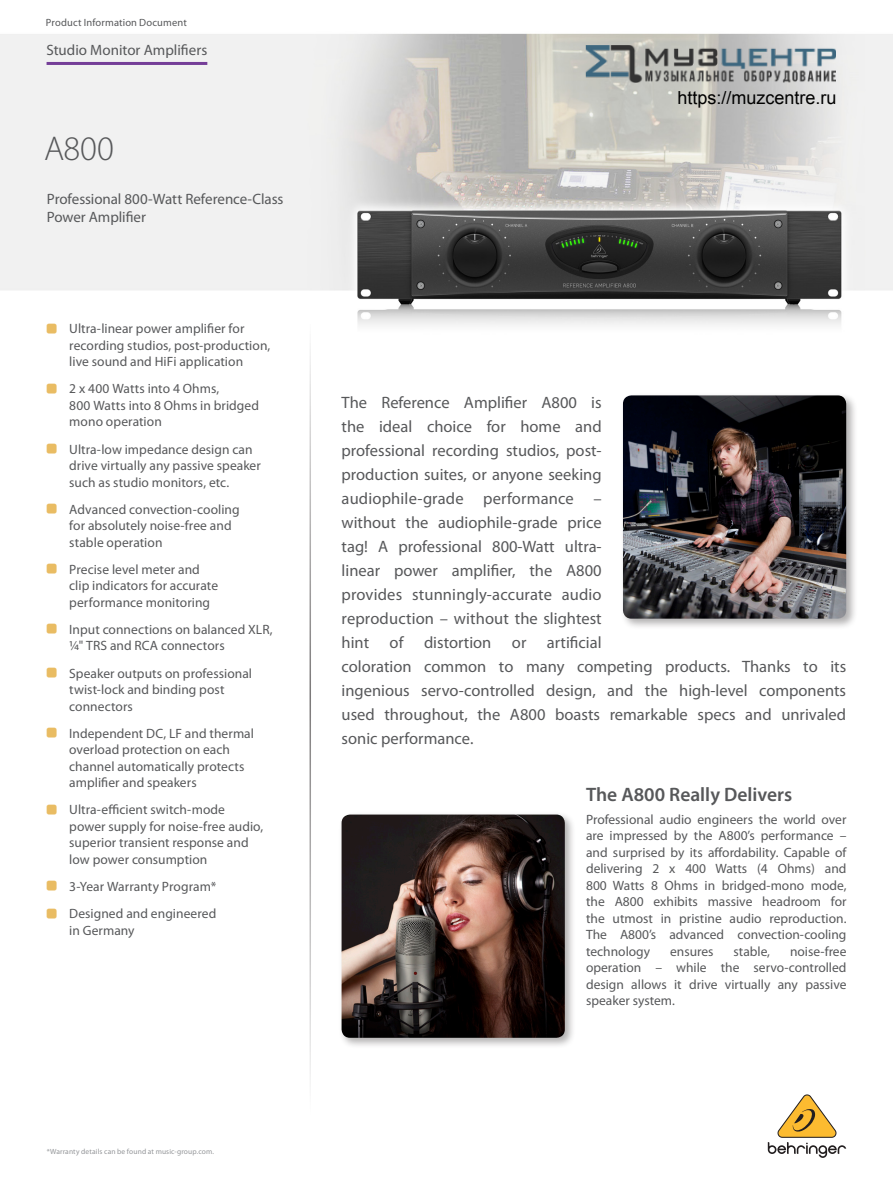
<style>
.page{position:relative;width:893px;height:1188px;background:#fff}
.page>*{position:absolute;margin:0;border:0;box-sizing:border-box;transform-origin:0 0}
._03_Description_Name{font:300 34.5px "Myriad Pro";color:#57585a}
._09_Body_Header_1{font:600 19.5px "Myriad Pro";color:#57585a}
._08_Standard_First_T{font:16.5px/24px "Myriad Pro";color:#57585a}
._04_Product_Subhead{font:15px/18px "Myriad Pro";letter-spacing:-.005em;color:#57585a}
._01_Item_Group{font:15px "Myriad Pro";color:#57585a}
._05_Product_Features{font:13.5px/16.5px "Myriad Pro";letter-spacing:.005em;color:#57585a}
._08_Standard_Text{font:13.5px/16.5px "Myriad Pro";color:#57585a;text-align:justify}
.t1{font:10.5px "Myriad Pro";letter-spacing:.015em;color:#57585a}
._07_Disclaimer{font:7.5px "Myriad Pro";letter-spacing:.015em;color:#939598}
.s1{font-family:"SQF Cust Glyph Set 1 V1";font-size:20.25px;color:#e9bc63}
</style>
<div class="page">
<img style="left:0;top:33px;width:893px;height:1118px">
<hr style="left:309px;top:324px;width:2px;height:797px;background:#231f20">
<svg style="left:768px;top:1094px;width:78px;height:64px"></svg>
<hr style="left:47px;top:62px;width:160px;height:3px;background:#753e98">
<div style="left:620px;top:392px;width:237px;height:238px;background:#231f20;opacity:.35"></div>
<img style="left:623px;top:395px;width:223px;height:224px">
<div style="left:338px;top:811px;width:238px;height:238px;background:#231f20;opacity:.35"></div>
<img style="left:342px;top:815px;width:223px;height:223px">
<img style="left:585px;top:45px;width:251px;height:37px">
<p class="t1" style="left:46px;top:16px;width:142px">Product Information Document</p>
<p class="_01_Item_Group" style="left:47px;top:40px;width:162px">Studio Monitor Amplifiers</p>
<p class="_03_Description_Name" style="left:44px;top:130px;width:71px">A800</p>
<p class="_04_Product_Subhead" style="left:47px;top:190px;width:238px">Professional 800-Watt Reference-Class<br>Power Amplifier</p>
<p class="_05_Product_Features" style="left:69px;top:320px;width:203px;text-indent:-22px"><span class="s1">#</span> Ultra-linear power amplifier for recording studios, post-production, live sound and HiFi application</p>
<p class="_05_Product_Features" style="left:69px;top:380px;width:191px;text-indent:-22px"><span class="s1">#</span> 2 x 400 Watts into 4 Ohms,<br>800 Watts into 8 Ohms in bridged mono operation</p>
<p class="_05_Product_Features" style="left:69px;top:441px;width:193px;text-indent:-22px"><span class="s1">#</span> Ultra-low impedance design can drive virtually any passive speaker such as studio monitors, etc.</p>
<p class="_05_Product_Features" style="left:69px;top:501px;width:172px;text-indent:-22px"><span class="s1">#</span> Advanced convection-cooling for absolutely noise-free and stable operation</p>
<p class="_05_Product_Features" style="left:69px;top:561px;width:150px;text-indent:-22px"><span class="s1">#</span> Precise level meter and clip indicators for accurate performance monitoring</p>
<p class="_05_Product_Features" style="left:69px;top:621px;width:205px;text-indent:-22px"><span class="s1">#</span> Input connections on balanced XLR,<br>1/4" TRS and RCA connectors</p>
<p class="_05_Product_Features" style="left:69px;top:665px;width:184px;text-indent:-22px"><span class="s1">#</span> Speaker outputs on professional twist-lock and binding post connectors</p>
<p class="_05_Product_Features" style="left:69px;top:725px;width:186px;text-indent:-22px"><span class="s1">#</span> Independent DC, LF and thermal overload protection on each channel automatically protects amplifier and speakers</p>
<p class="_05_Product_Features" style="left:69px;top:801px;width:196px;text-indent:-22px"><span class="s1">#</span> Ultra-efficient switch-mode power supply for noise-free audio, superior transient response and low power consumption</p>
<p class="_05_Product_Features" style="left:47px;top:878px;width:171px"><span class="s1">#</span> 3-Year Warranty Program*</p>
<p class="_05_Product_Features" style="left:69px;top:905px;width:149px;text-indent:-22px"><span class="s1">#</span> Designed and engineered in Germany</p>
<p class="_07_Disclaimer" style="left:47px;top:1147px;width:169px">*Warranty details can be found at music-group.com.</p>
<p class="_08_Standard_First_T" style="left:342px;top:390px;width:506px">The Reference Amplifier A800 is<br>the ideal choice for home and<br>professional recording studios, post-<br>production suites, or anyone seeking<br>audiophile-grade performance –<br>without the audiophile-grade price<br>tag! A professional 800-Watt ultra-<br>linear power amplifier, the A800<br>provides stunningly-accurate audio<br>reproduction – without the slightest<br>hint of distortion or artificial<br>coloration common to many competing products. Thanks to its ingenious servo-controlled design, and the high-level components used throughout, the A800 boasts remarkable specs and unrivaled sonic performance.</p>
<p class="_09_Body_Header_1" style="left:586px;top:782px;width:208px">The A800 Really Delivers</p>
<p class="_08_Standard_Text" style="left:586px;top:811px;width:262px">Professional audio engineers the world over are impressed by the A800’s performance – and surprised by its affordability. Capable of delivering 2 x 400 Watts (4 Ohms) and 800 Watts 8 Ohms in bridged-mono mode, the A800 exhibits massive headroom for the utmost in pristine audio reproduction.<br>The A800’s advanced convection-cooling technology</p>
<p class="_08_Standard_Text" style="left:586px;top:943px;width:262px;text-indent:204px">noise-free operation – while the servo-controlled design allows it drive virtually any passive speaker system.</p>
<p class="_08_Standard_Text" style="left:670px;top:943px;width:45px">ensures</p>
<p class="_08_Standard_Text" style="left:733px;top:943px;width:38px">stable,</p>
</div>
